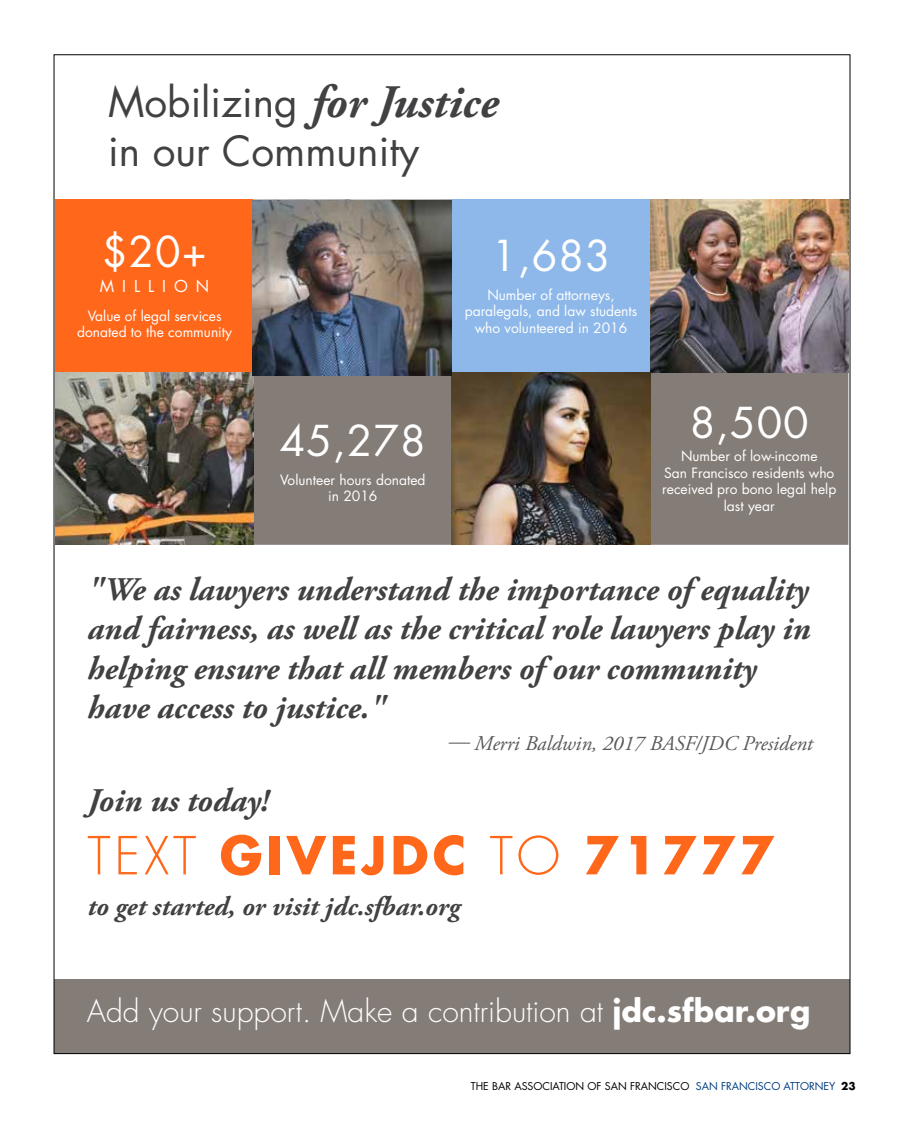
<style>
.page{position:relative;width:905px;height:1134px;background:#fff}
.page>*{position:absolute;margin:0;border:0;box-sizing:border-box;transform-origin:0 0}
.t1{font:700 51px "Futura";letter-spacing:.075em;color:#ff671b}
.t2{font:41.4px "Futura";letter-spacing:.025em;color:#fff}
.t3{font:40.5px/48.6px "Futura";color:#414042}
.t4{font:italic 700 33px/39.6px "Adobe Garamond Pro";color:#414042}
.t5{font:300 30px "Futura";color:#fff}
.t6{font:italic 700 27px "Adobe Garamond Pro";color:#414042}
.t7{font:italic 21px "Adobe Garamond Pro";color:#58595b}
.t8{font:16.05px "Futura";letter-spacing:.5em;color:#fff}
.t9{font:13.8px/16.5px "Futura";color:#fff;text-align:center}
.t10{font:10.5px "Futura Std";color:#000}
.s1{font-family:"Adobe Garamond Pro";font-weight:700;font-style:italic;font-size:46.5px}
.s2{font-weight:300}
.s3{font-weight:700}
.s4{font-family:"Futura"}
.s5{color:#003e7e}
</style>
<div class="page">
<div style="left:54px;top:979px;width:796px;height:75px;background:#847c77"></div>
<div style="left:56px;top:199px;width:198px;height:173px;background:#ff671b"></div>
<div style="left:452px;top:199px;width:198px;height:173px;background:#8db8e9"></div>
<div style="left:254px;top:372px;width:594px;height:173px;background:#847c77"></div>
<img style="left:650px;top:199px;width:198px;height:173px">
<img style="left:56px;top:372px;width:198px;height:173px">
<img style="left:452px;top:372px;width:198px;height:173px">
<img style="left:252px;top:201px;width:200px;height:174px">
<h3 class="t3" style="left:108px;top:78px;width:392px">Mobilizing <span class="s1">for Justice </span>in our Community</h3>
<h2 class="t2" style="left:102px;top:223px;width:107px">$20+</h2>
<p class="t8" style="left:100px;top:275px;width:111px">MILLION</p>
<p class="t9" style="left:77px;top:307px;width:156px">Value of legal services donated to the community</p>
<h2 class="t2" style="left:280px;top:412px;width:147px">45,278</h2>
<p class="t9" style="left:280px;top:471px;width:147px">Volunteer hours donated in 2016</p>
<h2 class="t2" style="left:491px;top:227px;width:121px">1,683</h2>
<p class="t9" style="left:464px;top:286px;width:174px">Number of attorneys, paralegals, and law students who volunteered in 2016</p>
<h2 class="t2" style="left:689px;top:395px;width:121px">8,500</h2>
<p class="t9" style="left:662px;top:448px;width:176px">Number of low-income<br>San Francisco residents who received pro bono legal help last year</p>
<h3 class="t4" style="left:87px;top:570px;width:724px">"We as lawyers understand the importance of equality and fairness, as well as the critical role lawyers play in helping ensure that all members of our community have access to justice."</h3>
<h3 class="t7" style="left:448px;top:730px;width:366px">— Merri Baldwin, 2017 BASF/JDC President</h3>
<h3 class="t4" style="left:87px;top:781px;width:183px">Join us today!</h3>
<h1 class="t1" style="left:87px;top:820px;width:688px"><span class="s2">TEXT</span> GIVEJDC <span class="s2">TO</span> 71777</h1>
<h3 class="t6" style="left:87px;top:891px;width:374px">to get started, or visit jdc.sfbar.org</h3>
<h3 class="t5" style="left:87px;top:992px;width:725px">Add your support. Make a contribution at <span class="s3">jdc.sfbar.org</span></h3>
<p class="t10" style="left:471px;top:1080px;width:386px"><span class="s4">T</span>HE BAR ASSOCIATION OF SAN FRANCISCO <span class="s5">SAN FRANCISCO ATTORNEY</span> <span class="s3">23</span></p>
</div>
